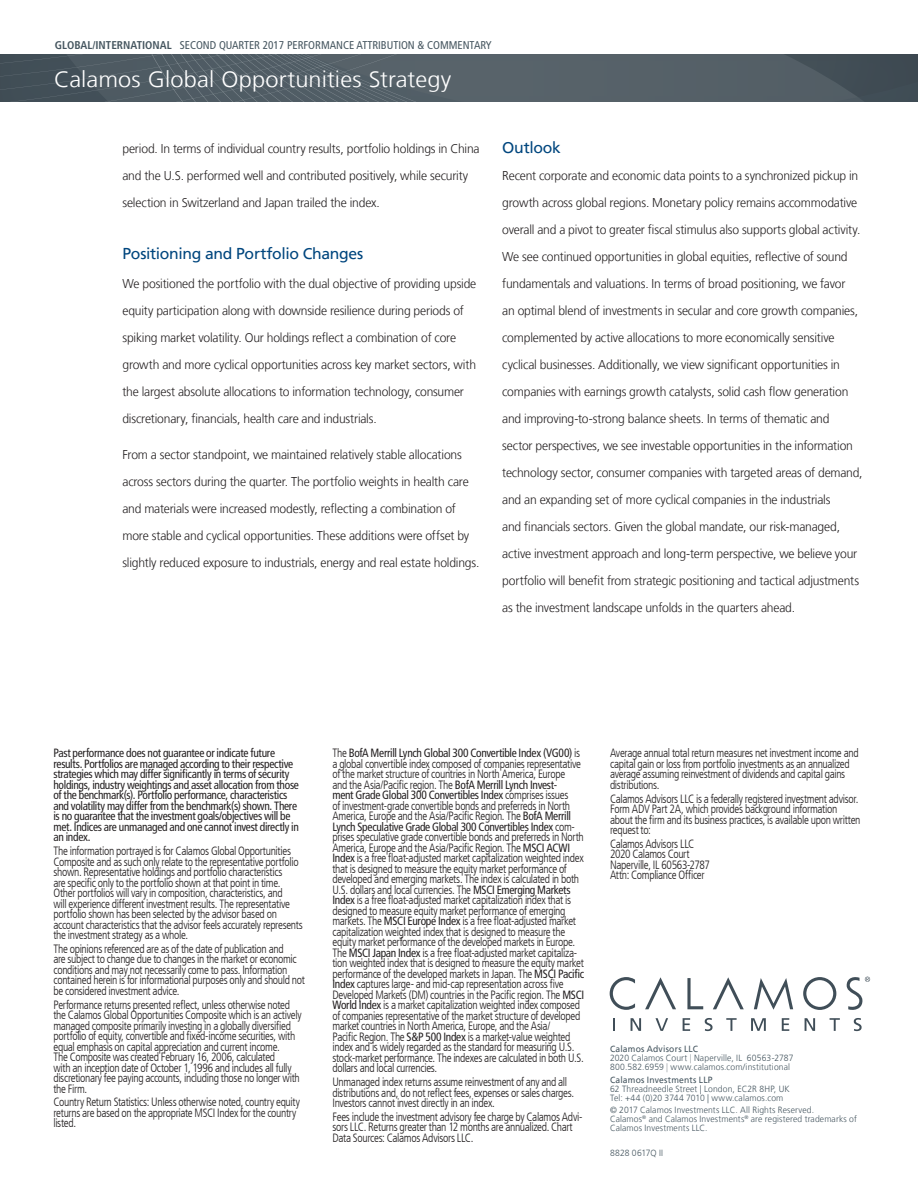
<style>
.page{position:relative;width:918px;height:1188px;background:#fff}
.page>*{position:absolute;margin:0;border:0;box-sizing:border-box;transform-origin:0 0}
.t1{font:300 22.5px "Frutiger LT";letter-spacing:.005em;color:#fff;scale:1.05 1}
.t2{font:15.75px "Frutiger LT";letter-spacing:-.02em;color:#00467e}
.t3{font:300 12.75px/27px "Frutiger LT";letter-spacing:-.015em;color:#231f20;scale:.95 1}
.t4{font:300 condensed 12px/10.5px "Frutiger LT";letter-spacing:-.03em;color:#231f20;scale:.95 1}
.t5{font:condensed 12px/10.5px "Frutiger LT";letter-spacing:-.025em;color:#231f20;scale:.95 1}
.t6{font:condensed 11.25px "Frutiger LT";color:#45555f}
.t7{font:300 9px/9px "Frutiger LT";letter-spacing:.015em;color:#45555f;scale:.95 1}
.t8{font:9px "Frutiger LT";letter-spacing:.025em;color:#45555f;scale:.95 1}
.s1{font-weight:700}
.s2{font-weight:400}
.s3{color:#959ca1}
</style>
<div class="page">
<svg style="left:0;top:54px;width:918px;height:47px;fill:#545f66"></svg>
<svg style="left:687px;top:978px;width:16px;height:31px"></svg>
<svg style="left:754px;top:978px;width:39px;height:32px"></svg>
<svg style="left:803px;top:977px;width:33px;height:33px"></svg>
<svg style="left:645px;top:977px;width:31px;height:32px"></svg>
<svg style="left:713px;top:977px;width:31px;height:32px"></svg>
<svg style="left:610px;top:977px;width:25px;height:33px"></svg>
<svg style="left:847px;top:977px;width:23px;height:33px"></svg>
<svg style="left:613px;top:1018px;width:2px;height:13px"></svg>
<svg style="left:631px;top:1018px;width:10px;height:13px"></svg>
<svg style="left:655px;top:1018px;width:13px;height:13px"></svg>
<svg style="left:683px;top:1018px;width:7px;height:13px"></svg>
<svg style="left:705px;top:1018px;width:8px;height:13px"></svg>
<svg style="left:726px;top:1018px;width:11px;height:13px"></svg>
<svg style="left:751px;top:1018px;width:15px;height:13px"></svg>
<svg style="left:782px;top:1018px;width:7px;height:13px"></svg>
<svg style="left:805px;top:1018px;width:10px;height:13px"></svg>
<svg style="left:830px;top:1018px;width:10px;height:13px"></svg>
<svg style="left:854px;top:1018px;width:8px;height:13px"></svg>
<p class="t6" style="left:55px;top:39px;width:438px"><span class="s1">GLOBAL/INTERNATIONAL</span> SECOND QUARTER 2017 PERFORMANCE ATTRIBUTION &amp; COMMENTARY</p>
<h1 class="t1" style="left:54px;top:66px;width:380px">Calamos Global Opportunities Strategy</h1>
<p class="t3" style="left:122px;top:135px;width:377px">period. In terms of individual country results, portfolio holdings in China and the U.S. performed well and contributed positively, while security selection in Switzerland and Japan trailed the index.</p>
<h2 class="t2" style="left:122px;top:244px;width:242px">Positioning and Portfolio Changes</h2>
<p class="t3" style="left:122px;top:270px;width:374px">We positioned the portfolio with the dual objective of providing upside equity participation along with downside resilience during periods of spiking market volatility. Our holdings reflect a combination of core growth and more cyclical opportunities across key market sectors, with the largest absolute allocations to information technology, consumer discretionary, financials, health care and industrials.</p>
<p class="t3" style="left:122px;top:441px;width:377px">From a sector standpoint, we maintained relatively stable allocations across sectors during the quarter. The portfolio weights in health care and materials were increased modestly, reflecting a combination of more stable and cyclical opportunities. These additions were offset by slightly reduced exposure to industrials, energy and real estate holdings.</p>
<h2 class="t2" style="left:502px;top:138px;width:60px">Outlook</h2>
<p class="t3" style="left:502px;top:162px;width:381px">Recent corporate and economic data points to a synchronized pickup in growth across global regions. Monetary policy remains accommodative overall and a pivot to greater fiscal stimulus also supports global activity.<br>We see continued opportunities in global equities, reflective of sound fundamentals and valuations. In terms of broad positioning, we favor<br>an optimal blend of investments in secular and core growth companies, complemented by active allocations to more economically sensitive cyclical businesses. Additionally, we view significant opportunities in companies with earnings growth catalysts, solid cash flow generation and improving-to-strong balance sheets. In terms of thematic and sector perspectives, we see investable opportunities in the information technology sector, consumer companies with targeted areas of demand, and an expanding set of more cyclical companies in the industrials<br>and financials sectors. Given the global mandate, our risk-managed, active investment approach and long-term perspective, we believe your portfolio will benefit from strategic positioning and tactical adjustments as the investment landscape unfolds in the quarters ahead.</p>
<p class="t5" style="left:53px;top:748px;width:260px">Past performance does not guarantee or indicate future results. Portfolios are managed according to their respective strategies which may differ significantly in terms of security holdings, industry weightings and asset allocation from those of the benchmark(s). Portfolio performance, characteristics and volatility may differ from the benchmark(s) shown. There is no guarantee that the investment goals/objectives will be met. Indices are unmanaged and one cannot invest directly in an index.</p>
<p class="t4" style="left:53px;top:846px;width:264px">The information portrayed is for Calamos Global Opportunities Composite and as such only relate to the representative portfolio shown. Representative holdings and portfolio characteristics<br>are specific only to the portfolio shown at that point in time.<br>Other portfolios will vary in composition, characteristics, and<br>will experience different investment results. The representative portfolio shown has been selected by the advisor based on account characteristics that the advisor feels accurately represents the investment strategy as a whole.</p>
<p class="t4" style="left:53px;top:944px;width:266px">The opinions referenced are as of the date of publication and<br>are subject to change due to changes in the market or economic conditions and may not necessarily come to pass. Information contained herein is for informational purposes only and should not be considered investment advice.</p>
<p class="t4" style="left:53px;top:999px;width:263px">Performance returns presented reflect, unless otherwise noted the Calamos Global Opportunities Composite which is an actively managed composite primarily investing in a globally diversified portfolio of equity, convertible and fixed-income securities, with equal emphasis on capital appreciation and current income.<br>The Composite was created February 16, 2006, calculated<br>with an inception date of October 1, 1996 and includes all fully discretionary fee paying accounts, including those no longer with the Firm.</p>
<p class="t4" style="left:53px;top:1097px;width:261px">Country Return Statistics: Unless otherwise noted, country equity returns are based on the appropriate MSCI Index for the country listed.</p>
<p class="t4" style="left:332px;top:748px;width:267px">The <span class="s2">BofA Merrill Lynch Global 300 Convertible Index (VG00)</span> is a global convertible index composed of companies representative of the market structure of countries in North America, Europe<br>and the Asia/Pacific region. The <span class="s2">BofA Merrill Lynch Invest-<br>ment Grade Global 300 Convertibles Index</span> comprises issues<br>of investment-grade convertible bonds and preferreds in North America, Europe and the Asia/Pacific Region. The <span class="s2">BofA Merrill Lynch Speculative Grade Global 300 Convertibles Index</span> com&shy;prises speculative grade convertible bonds and preferreds in North America, Europe and the Asia/Pacific Region. The <span class="s2">MSCI ACWI Index</span> is a free float-adjusted market capitalization weighted index that is designed to measure the equity market performance of developed and emerging markets. The index is calculated in both U.S. dollars and local currencies. The <span class="s2">MSCI Emerging Markets Index</span> is a free float-adjusted market capitalization index that is designed to measure equity market performance of emerging markets. The <span class="s2">MSCI Europe Index</span> is a free float-adjusted market capitalization weighted index that is designed to measure the equity market performance of the developed markets in Europe.<br>The <span class="s2">MSCI Japan Index</span> is a free float-adjusted market capitaliza&shy;tion weighted index that is designed to measure the equity market performance of the developed markets in Japan. The <span class="s2">MSCI Pacific Index</span> captures large- and mid-cap representation across five Developed Markets (DM) countries in the Pacific region. The <span class="s2">MSCI World Index</span> is a market capitalization weighted index composed of companies representative of the market structure of developed market countries in North America, Europe, and the Asia/<br>Pacific Region. The <span class="s2">S&amp;P 500 Index</span> is a market-value weighted index and is widely regarded as the standard for measuring U.S. stock-market performance. The indexes are calculated in both U.S. dollars and local currencies.</p>
<p class="t4" style="left:332px;top:1077px;width:256px">Unmanaged index returns assume reinvestment of any and all distributions and, do not reflect fees, expenses or sales charges.<br>Investors cannot invest directly in an index.</p>
<p class="t4" style="left:332px;top:1112px;width:265px">Fees include the investment advisory fee charge by Calamos Advi&shy;sors LLC. Returns greater than 12 months are annualized. Chart<br>Data Sources: Calamos Advisors LLC.</p>
<p class="t4" style="left:610px;top:748px;width:263px">Average annual total return measures net investment income and capital gain or loss from portfolio investments as an annualized average assuming reinvestment of dividends and capital gains distributions.</p>
<p class="t4" style="left:610px;top:793px;width:265px">Calamos Advisors LLC is a federally registered investment advisor.<br>Form ADV Part 2A, which provides background information about the firm and its business practices, is available upon written request to:</p>
<p class="t4" style="left:610px;top:839px;width:107px">Calamos Advisors LLC<br>2020 Calamos Court<br>Naperville, IL 60563-2787<br>Attn: Compliance Officer</p>
<p class="t7" style="left:610px;top:1045px;width:195px"><span class="s2">Calamos Advisors LLC<br></span>2020 Calamos Court <span class="s3">|</span> Naperville, IL 60563-2787<br>800.582.6959 <span class="s3">|</span> www.calamos.com/institutional</p>
<p class="t8" style="left:610px;top:1074px;width:110px">Calamos Investments LLP</p>
<p class="t7" style="left:610px;top:1084px;width:191px">62 Threadneedle Street | London, EC2R 8HP, UK<br>Tel: +44 (0)20 3744 7010 | www.calamos.com</p>
<p class="t7" style="left:610px;top:1105px;width:261px">© 2017 Calamos Investments LLC. All Rights Reserved.<br>Calamos<sup>®</sup> and Calamos Investments<sup>®</sup> are registered trademarks of<br>Calamos Investments LLC.</p>
<p class="t7" style="left:610px;top:1149px;width:57px">8828 0617Q II</p>
</div>
